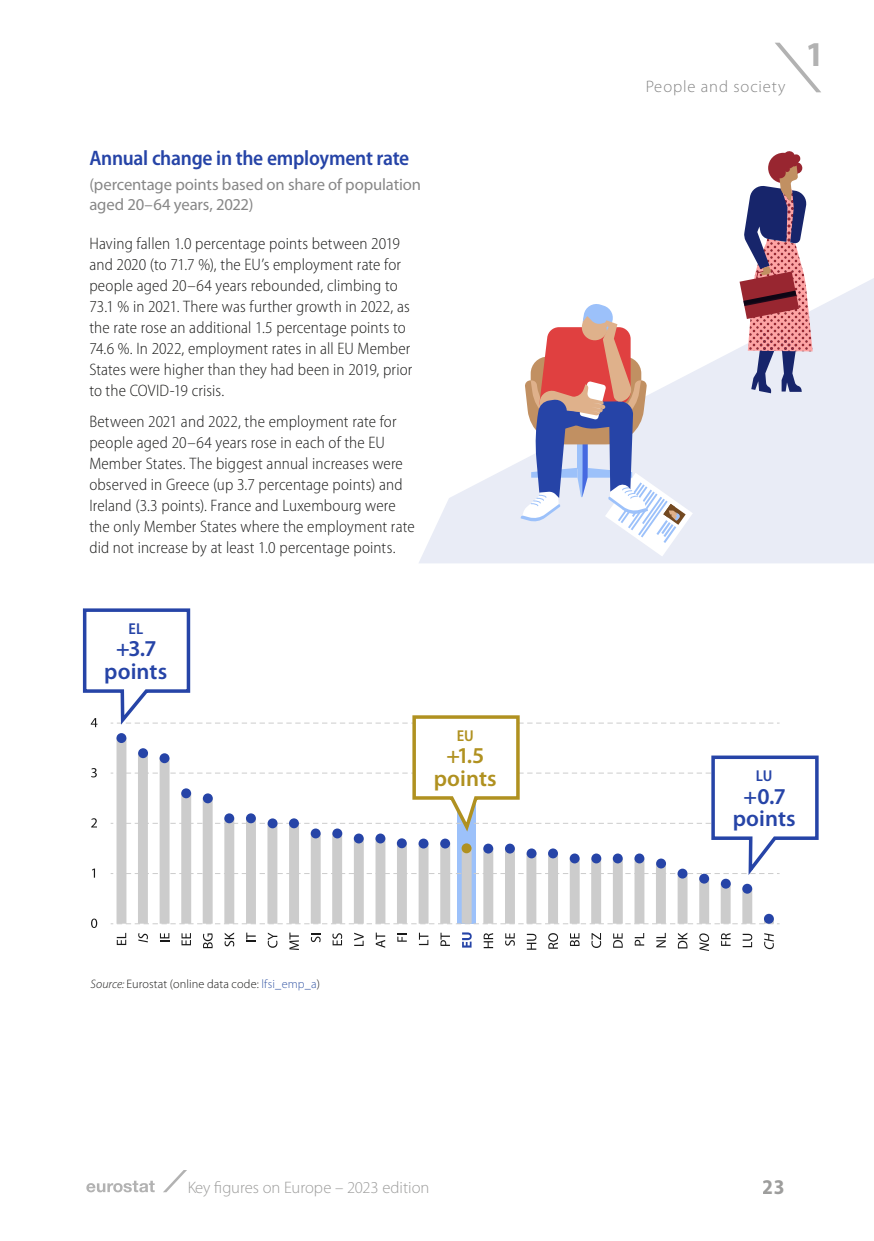
<style>
.page{position:relative;width:874px;height:1241px;background:#fff}
.page>*{position:absolute;margin:0;border:0;box-sizing:border-box;transform-origin:0 0}
.t1{font:700 semi-condensed 35px "Myriad Pro";color:#b2b2b2}
.t2{font:600 22.75px/22.8px "Myriad Pro";letter-spacing:.005em;color:#2644a7;text-align:center}
.t3{font:600 22.75px/22.8px "Myriad Pro";letter-spacing:.005em;color:#b09120;text-align:center}
.t4{font:600 semi-condensed 21px "Myriad Pro";letter-spacing:-.015em;color:#2644a7}
.t5{font:700 semi-condensed 21px "Myriad Pro";color:#9d9d9c}
.body{font:300 semi-condensed 16.62px/21px "Myriad Pro";letter-spacing:.01em;color:#1c1c1b}
.t6{font:16.62px/19.9px "Myriad Pro";letter-spacing:-.01em;color:#878787}
.t7{font:300 16.62px "Myriad Pro";letter-spacing:-.005em;color:#9d9d9c}
.t8{font:300 16.62px "Myriad Pro";letter-spacing:.055em;color:#878787}
.t9{font:600 semi-condensed 15.75px "Myriad Pro";color:#2644a7}
.t10{font:600 semi-condensed 15.75px "Myriad Pro";color:#b09120}
.t11{font:300 12.25px "Myriad Pro";letter-spacing:.01em;color:#1c1c1b}
.s1{font-style:italic}
.s2{color:#3a5ba7}
</style>
<div class="page">
<svg style="left:419px;top:279px;width:454px;height:284px;fill:#e9ecf6"></svg>
<svg style="left:520px;top:302px;width:172px;height:254px"></svg>
<svg style="left:739px;top:151px;width:73px;height:242px"></svg>
<svg style="left:457px;top:880px;width:18px;height:43px"></svg>
<svg style="left:111px;top:923px;width:668px;height:1px"></svg>
<div style="left:742px;top:888px;width:9px;height:35px;background:#ccc"></div>
<div style="left:720px;top:883px;width:10px;height:40px;background:#ccc"></div>
<div style="left:699px;top:878px;width:9px;height:45px;background:#ccc"></div>
<div style="left:677px;top:873px;width:10px;height:50px;background:#ccc"></div>
<div style="left:655px;top:863px;width:10px;height:60px;background:#ccc"></div>
<div style="left:634px;top:858px;width:10px;height:65px;background:#ccc"></div>
<div style="left:612px;top:858px;width:10px;height:65px;background:#ccc"></div>
<div style="left:591px;top:858px;width:10px;height:65px;background:#ccc"></div>
<div style="left:569px;top:858px;width:10px;height:65px;background:#ccc"></div>
<div style="left:548px;top:853px;width:9px;height:70px;background:#ccc"></div>
<div style="left:526px;top:853px;width:10px;height:70px;background:#ccc"></div>
<div style="left:504px;top:848px;width:10px;height:75px;background:#ccc"></div>
<div style="left:483px;top:848px;width:10px;height:75px;background:#ccc"></div>
<div style="left:461px;top:848px;width:10px;height:75px;background:#ccc"></div>
<div style="left:440px;top:843px;width:10px;height:80px;background:#ccc"></div>
<div style="left:418px;top:843px;width:10px;height:80px;background:#ccc"></div>
<div style="left:397px;top:843px;width:9px;height:80px;background:#ccc"></div>
<div style="left:375px;top:838px;width:10px;height:85px;background:#ccc"></div>
<div style="left:353px;top:838px;width:10px;height:85px;background:#ccc"></div>
<div style="left:332px;top:833px;width:10px;height:90px;background:#ccc"></div>
<div style="left:310px;top:833px;width:10px;height:90px;background:#ccc"></div>
<div style="left:289px;top:823px;width:10px;height:100px;background:#ccc"></div>
<div style="left:267px;top:823px;width:10px;height:100px;background:#ccc"></div>
<div style="left:246px;top:818px;width:10px;height:105px;background:#ccc"></div>
<div style="left:224px;top:818px;width:10px;height:105px;background:#ccc"></div>
<div style="left:203px;top:798px;width:9px;height:125px;background:#ccc"></div>
<div style="left:181px;top:793px;width:10px;height:130px;background:#ccc"></div>
<div style="left:159px;top:758px;width:10px;height:165px;background:#ccc"></div>
<div style="left:138px;top:753px;width:10px;height:170px;background:#ccc"></div>
<div style="left:116px;top:738px;width:10px;height:185px;background:#ccc"></div>
<svg style="left:698px;top:873px;width:10px;height:10px"></svg>
<div style="left:720px;top:878px;width:10px;height:10px;background:#2644a7;border-radius:50%"></div>
<div style="left:742px;top:883px;width:9px;height:10px;background:#2644a7;border-radius:50%"></div>
<svg style="left:763px;top:913px;width:10px;height:10px"></svg>
<svg style="left:91px;top:918px;width:6px;height:9px"></svg>
<svg style="left:117px;top:932px;width:9px;height:12px"></svg>
<svg style="left:138px;top:933px;width:10px;height:9px"></svg>
<svg style="left:160px;top:933px;width:9px;height:8px"></svg>
<svg style="left:181px;top:933px;width:10px;height:12px"></svg>
<svg style="left:203px;top:933px;width:9px;height:15px"></svg>
<svg style="left:224px;top:932px;width:10px;height:14px"></svg>
<svg style="left:246px;top:932px;width:9px;height:9px"></svg>
<svg style="left:267px;top:932px;width:10px;height:15px"></svg>
<svg style="left:289px;top:932px;width:10px;height:17px"></svg>
<svg style="left:311px;top:933px;width:9px;height:9px"></svg>
<svg style="left:332px;top:933px;width:10px;height:12px"></svg>
<svg style="left:354px;top:932px;width:9px;height:13px"></svg>
<svg style="left:375px;top:932px;width:10px;height:15px"></svg>
<svg style="left:397px;top:933px;width:9px;height:8px"></svg>
<svg style="left:418px;top:932px;width:10px;height:12px"></svg>
<svg style="left:440px;top:932px;width:9px;height:13px"></svg>
<svg style="left:462px;top:932px;width:9px;height:15px"></svg>
<svg style="left:483px;top:933px;width:10px;height:15px"></svg>
<svg style="left:505px;top:933px;width:9px;height:12px"></svg>
<svg style="left:526px;top:933px;width:10px;height:16px"></svg>
<svg style="left:548px;top:933px;width:9px;height:15px"></svg>
<svg style="left:569px;top:933px;width:10px;height:12px"></svg>
<svg style="left:591px;top:933px;width:10px;height:14px"></svg>
<svg style="left:613px;top:933px;width:9px;height:14px"></svg>
<svg style="left:634px;top:933px;width:10px;height:12px"></svg>
<svg style="left:656px;top:933px;width:9px;height:14px"></svg>
<svg style="left:677px;top:933px;width:10px;height:15px"></svg>
<svg style="left:699px;top:933px;width:9px;height:17px"></svg>
<svg style="left:721px;top:933px;width:9px;height:12px"></svg>
<svg style="left:742px;top:933px;width:9px;height:14px"></svg>
<svg style="left:764px;top:933px;width:9px;height:16px"></svg>
<svg style="left:82px;top:608px;width:737px;height:272px"></svg>
<svg style="left:775px;top:43px;width:45px;height:49px"></svg>
<svg style="left:86px;top:1180px;width:69px;height:12px"></svg>
<svg style="left:164px;top:1170px;width:23px;height:21px"></svg>
<p class="t4" style="left:89px;top:144px;width:321px">Annual change in the employment rate</p>
<p class="t6" style="left:89px;top:174px;width:333px">(percentage points based on share of population aged 20–64 years, 2022)</p>
<p class="body" style="left:89px;top:233px;width:324px">Having fallen 1.0 percentage points between 2019 and 2020 (to 71.7 %), the EU’s employment rate for people aged 20–64 years rebounded, climbing to 73.1 % in 2021. There was further growth in 2022, as the rate rose an additional 1.5 percentage points to 74.6 %. In 2022, employment rates in all EU Member States were higher than they had been in 2019, prior to the COVID-19 crisis.</p>
<p class="body" style="left:89px;top:411px;width:326px">Between 2021 and 2022, the employment rate for people aged 20–64 years rose in each of the EU Member States. The biggest annual increases were observed in Greece (up 3.7 percentage points) and Ireland (3.3 points). France and Luxembourg were the only Member States where the employment rate did not increase by at least 1.0 percentage points.</p>
<p class="t9" style="left:128px;top:618px;width:16px">EL</p>
<h2 class="t2" style="left:104px;top:637px;width:65px">+3.7 points</h2>
<p class="t10" style="left:456px;top:725px;width:19px">EU</p>
<h2 class="t3" style="left:433px;top:744px;width:65px">+1.5 points</h2>
<p class="t11" style="left:91px;top:977px;width:231px"><span class="s1">Source:</span> Eurostat (online data code: <span class="s2">lfsi_emp_a</span>)</p>
<p class="t8" style="left:645px;top:78px;width:142px">People and society</p>
<h1 class="t1" style="left:805px;top:32px;width:20px">1</h1>
<p class="t9" style="left:755px;top:765px;width:18px">LU</p>
<h2 class="t2" style="left:732px;top:784px;width:65px">+0.7 points</h2>
<p class="t7" style="left:187px;top:1177px;width:244px">Key figures on Europe – 2023 edition</p>
<p class="t5" style="left:762px;top:1173px;width:23px">23</p>
</div>
